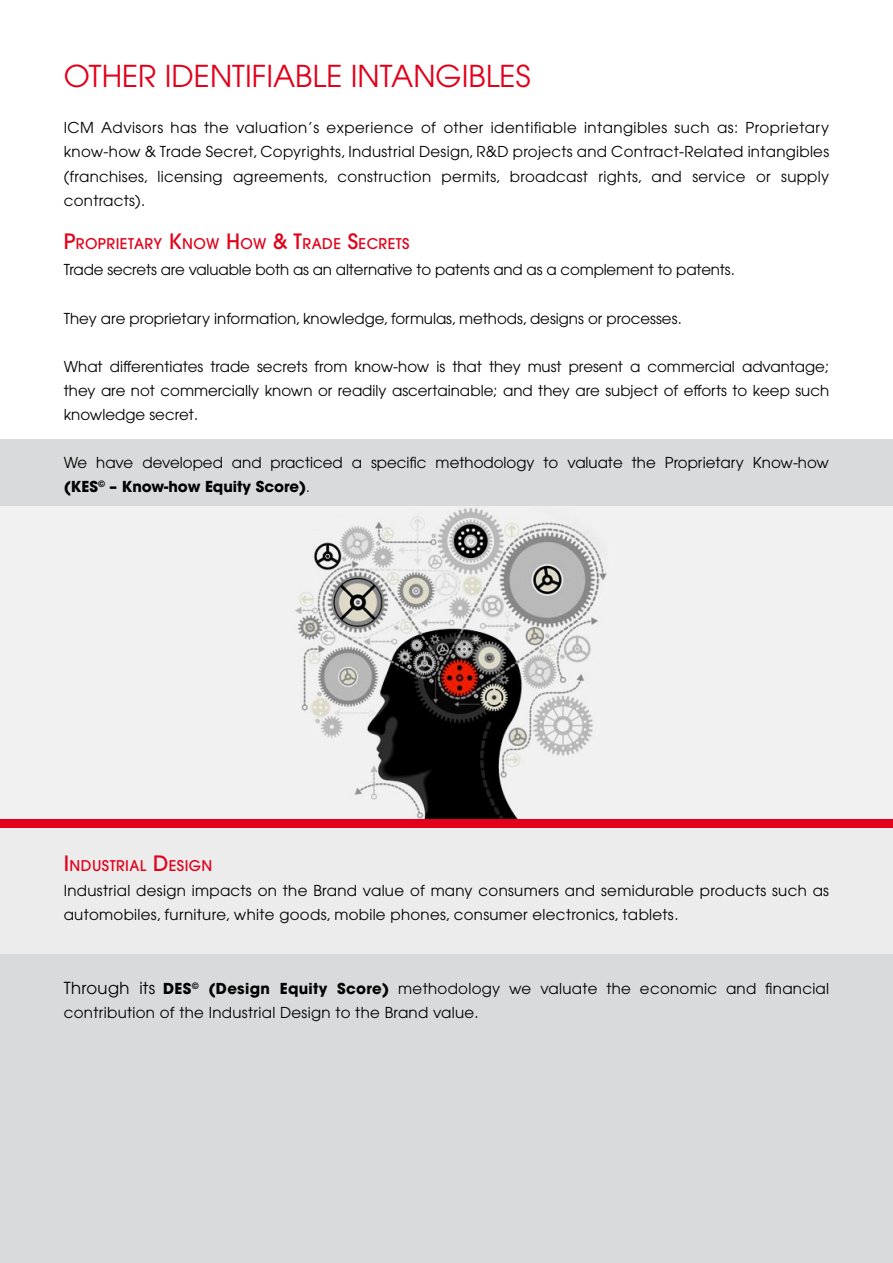
<style>
.page{position:relative;width:893px;height:1263px;background:#fff}
.page>*{position:absolute;margin:0;border:0;box-sizing:border-box;transform-origin:0 0}
.t1{font:30px "Avant Garde";color:#e2001a}
.t2{font:15px/24.5px "Avant Garde";letter-spacing:.015em;color:#000}
.t3{font:15px "Avant Garde";letter-spacing:-.01em;color:#000}
.t4{font:500 14.7px "Avant Garde";letter-spacing:.03em;color:#e2001a}
.s1{font-size:21px}
.s2{font-weight:700}
.s3{font-size:13.5px}
.s4{font-size:16.5px}
</style>
<div class="page">
<div style="left:0;top:439px;width:893px;height:67px;background:#d9dadb"></div>
<div style="left:0;top:823px;width:893px;height:269px;background:#ececed"></div>
<div style="left:0;top:955px;width:893px;height:308px;background:#d9dadb"></div>
<div style="left:0;top:506px;width:893px;height:319px;background:#f1f1f1"></div>
<img style="left:295px;top:507px;width:312px;height:312px">
<div style="left:0;top:819px;width:893px;height:8px;background:#e2001a"></div>
<h1 class="t1" style="left:64px;top:58px;width:196px">Other identifiab</h1>
<h1 class="t1" style="left:313px;top:58px;width:216px">le intangibles</h1>
<p class="t2" style="left:64px;top:115px;width:767px;text-align:justify">ICM Advisors has the valuation’s experience of other identifiable intangibles such as: Proprietary know-how &amp; Trade Secret, Copyrights, Industrial Design, R&amp;D projects and Contract-Related intangibles (franchises, licensing agreements, construction permits, broadcast rights, and service or supply contracts).</p>
<p class="t4" style="left:64px;top:235px;width:22px"><span class="s1">P</span>ROPRIET</p>
<p class="t4" style="left:134px;top:235px;width:234px">ARY <span class="s1">K</span>NOW <span class="s1">H</span>OW <span class="s1">&amp; T</span>RADE <span class="s1">S</span>ECRET</p>
<p class="t4" style="left:402px;top:235px;width:9px">S</p>
<p class="t3" style="left:64px;top:261px;width:673px">Trade secrets are valuable both as an alternative to patents and as a complement to patents.</p>
<p class="t2" style="left:64px;top:306px;width:620px">They are proprietary information, knowledge, formulas, methods, designs or processes.</p>
<p class="t2" style="left:64px;top:354px;width:767px;line-height:24px;text-align:justify">What differentiates trade secrets from know-how is that they must present a commercial advantage; they are not commercially known or readily ascertainable; and they are subject of efforts to keep such knowledge secret.</p>
<p class="t2" style="left:64px;top:450px;width:767px;line-height:24px">We have developed and practiced a specific methodology to valuate the Proprietary Know-how <span class="s2">(KES</span><sup>©</sup> <span class="s2">– Know-how Equity Score)</span><span class="s3">.</span></p>
<p class="t4" style="left:64px;top:857px;width:148px"><span class="s1">I</span>NDUSTRIAL <span class="s1">D</span>ESIGN</p>
<p class="t2" style="left:64px;top:878px;width:767px">Industrial design impacts on the Brand value of many consumers and semidurable products such as automobiles, furniture, white goods, mobile phones, consumer electronics, tablets.</p>
<p class="t2" style="left:64px;top:976px;width:767px"><span class="s4">Through its</span> <span class="s2">DES</span><sup>©</sup> <span class="s2">(Design Equity Score)</span> methodology we valuate the economic and financial contribution of the Industrial Design to the Brand value.</p>
</div>
